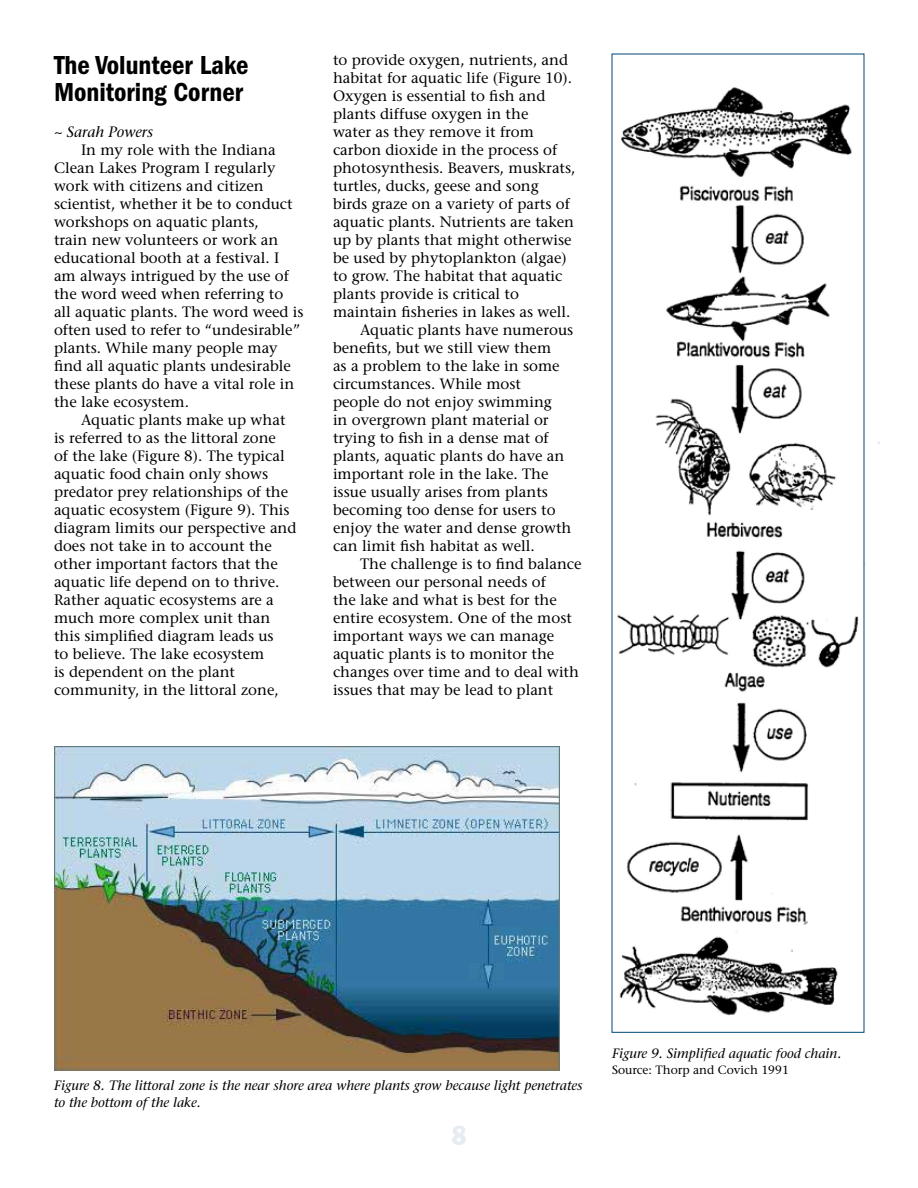
<style>
.page{position:relative;width:918px;height:1188px;background:#fff}
.page>*{position:absolute;margin:0;border:0;box-sizing:border-box;transform-origin:0 0}
.t1{font:600 condensed 27px/27px "Franklin Gothic";color:#000}
.t2{font:27px "Jack Condensed";color:#e6ecf1}
.t3{font:15px/18px "Stone Serif";color:#000}
.t4{font:italic 15px "Stone Serif";color:#000}
.t5{font:italic 13.5px/16.5px "Stone Serif";color:#000}
.t6{font:12px "Stone Serif";color:#000}
</style>
<div class="page">
<img style="left:54px;top:746px;width:505px;height:324px">
<img style="left:611px;top:72px;width:269px;height:960px">
<h1 class="t1" style="left:54px;top:52px;width:196px">The Volunteer Lake<br>Monitoring Corner</h1>
<p class="t4" style="left:54px;top:123px;width:101px">~ Sarah Powers</p>
<p class="t3" style="left:54px;top:141px;width:251px;text-indent:27px">In my role with the Indiana<br>Clean Lakes Program I regularly work with citizens and citizen scientist, whether it be to conduct workshops on aquatic plants,<br>train new volunteers or work an educational booth at a festival. I am always intrigued by the use of the word weed when referring to all aquatic plants. The word weed is often used to refer to “undesirable” plants. While many people may find all aquatic plants undesirable these plants do have a vital role in the lake ecosystem.</p>
<p class="t3" style="left:54px;top:411px;width:244px;text-indent:27px">Aquatic plants make up what is referred to as the littoral zone<br>of the lake (Figure 8). The typical aquatic food chain only shows predator prey relationships of the aquatic ecosystem (Figure 9). This diagram limits our perspective and does not take in to account the other important factors that the aquatic life depend on to thrive.<br>Rather aquatic ecosystems are a much more complex unit than this simplified diagram leads us<br>to believe. The lake ecosystem<br>is dependent on the plant community, in the littoral zone,</p>
<p class="t3" style="left:333px;top:51px;width:237px">to provide oxygen, nutrients, and</p>
<p class="t3" style="left:333px;top:69px;width:240px">habitat for aquatic life (Figure 10).</p>
<p class="t3" style="left:333px;top:87px;width:214px">Oxygen is essential to fish and</p>
<p class="t3" style="left:333px;top:105px;width:197px">plants diffuse oxygen in the</p>
<p class="t3" style="left:333px;top:123px;width:203px">water as they remove it from</p>
<p class="t3" style="left:333px;top:141px;width:226px">carbon dioxide in the process of</p>
<p class="t3" style="left:333px;top:159px;width:244px">photosynthesis. Beavers, muskrats,</p>
<p class="t3" style="left:333px;top:177px;width:207px">turtles, ducks, geese and song</p>
<p class="t3" style="left:333px;top:195px;width:238px">birds graze on a variety of parts of</p>
<p class="t3" style="left:333px;top:213px;width:243px">aquatic plants. Nutrients are taken</p>
<p class="t3" style="left:333px;top:231px;width:240px">up by plants that might otherwise</p>
<p class="t3" style="left:333px;top:249px;width:235px">be used by phytoplankton (algae)</p>
<p class="t3" style="left:333px;top:267px;width:231px">to grow. The habitat that aquatic</p>
<p class="t3" style="left:333px;top:285px;width:188px">plants provide is critical to</p>
<p class="t3" style="left:333px;top:303px;width:239px">maintain fisheries in lakes as well.</p>
<p class="t3" style="left:360px;top:321px;width:215px">Aquatic plants have numerous</p>
<p class="t3" style="left:333px;top:339px;width:220px">benefits, but we still view them</p>
<p class="t3" style="left:333px;top:357px;width:228px">as a problem to the lake in some</p>
<p class="t3" style="left:333px;top:375px;width:190px">circumstances. While most</p>
<p class="t3" style="left:333px;top:393px;width:220px">people do not enjoy swimming</p>
<p class="t3" style="left:333px;top:411px;width:217px">in overgrown plant material or</p>
<p class="t3" style="left:333px;top:429px;width:217px">trying to fish in a dense mat of</p>
<p class="t3" style="left:333px;top:447px;width:233px">plants, aquatic plants do have an</p>
<p class="t3" style="left:333px;top:465px;width:217px">important role in the lake. The</p>
<p class="t3" style="left:333px;top:483px;width:217px">issue usually arises from plants</p>
<p class="t3" style="left:333px;top:501px;width:224px">becoming too dense for users to</p>
<p class="t3" style="left:333px;top:519px;width:240px">enjoy the water and dense growth</p>
<p class="t3" style="left:333px;top:537px;width:203px">can limit fish habitat as well.</p>
<p class="t3" style="left:360px;top:555px;width:223px">The challenge is to find balance</p>
<p class="t3" style="left:333px;top:573px;width:214px">between our personal needs of</p>
<p class="t3" style="left:333px;top:591px;width:225px">the lake and what is best for the</p>
<p class="t3" style="left:333px;top:609px;width:240px">entire ecosystem. One of the most</p>
<p class="t3" style="left:333px;top:627px;width:223px">important ways we can manage</p>
<p class="t3" style="left:333px;top:645px;width:223px">aquatic plants is to monitor the</p>
<p class="t3" style="left:333px;top:663px;width:248px">changes over time and to deal with</p>
<p class="t3" style="left:333px;top:681px;width:222px">issues that may be lead to plant</p>
<p class="t5" style="left:54px;top:1077px;width:530px">Figure 8. The littoral zone is the near shore area where plants grow because light penetrates to the bottom of the lake.</p>
<h1 class="t2" style="left:452px;top:1119px;width:16px">8</h1>
<p class="t5" style="left:612px;top:1045px;width:231px">Figure 9. Simplified aquatic food chain.</p>
<p class="t6" style="left:612px;top:1063px;width:178px">Source: Thorp and Covich 1991</p>
</div>
